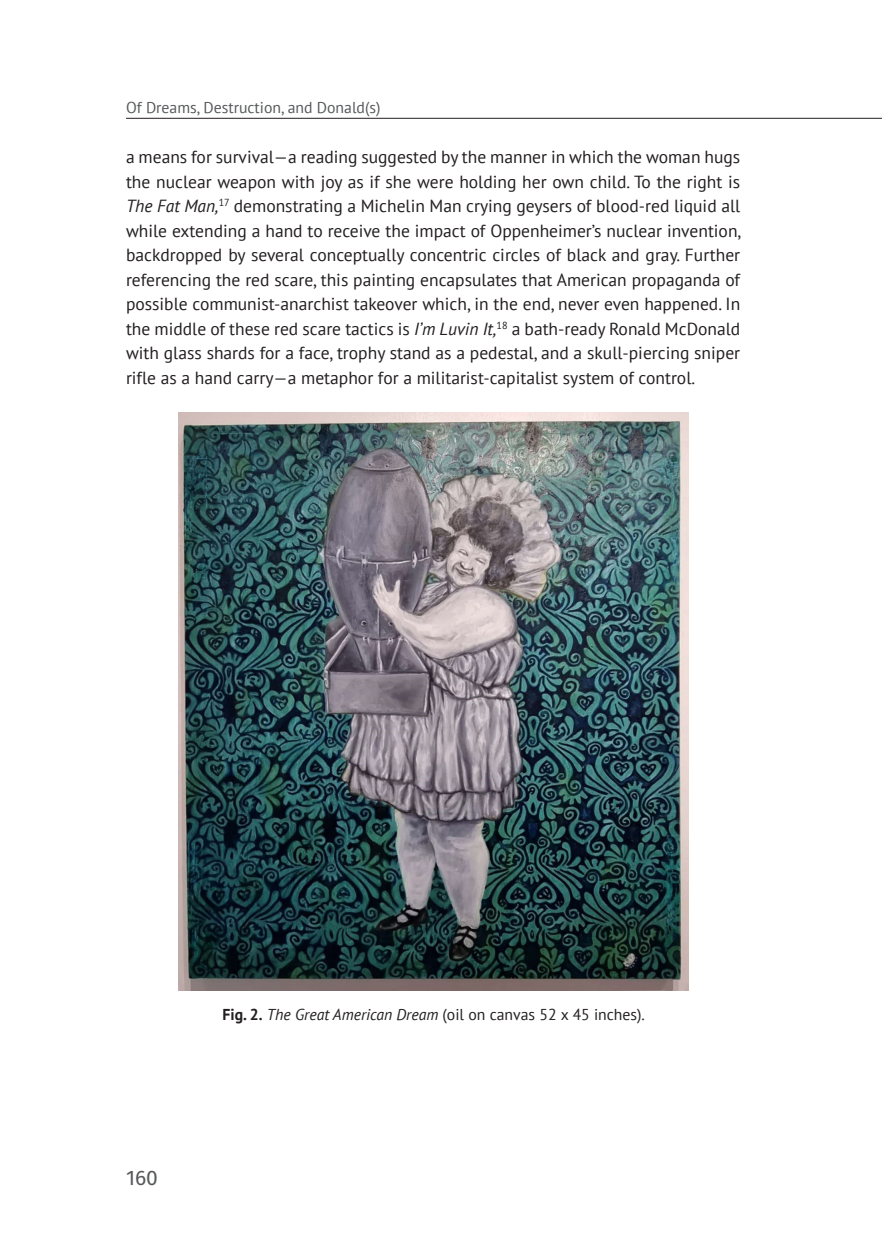
<style>
.page{position:relative;width:882px;height:1260px;background:#fff}
.page>*{position:absolute;margin:0;border:0;box-sizing:border-box;transform-origin:0 0}
.t1{font:21px "Fira Sans";color:#57585a}
.body_text{font:17.5px/24.5px "PT Sans";color:#231f20;text-align:justify}
.t2{font:15.75px "PT Sans";color:#231f20}
.t3{font:15.75px "PT Sans";color:#57585a}
.s1{font-style:italic}
.s2{font-weight:700}
</style>
<div class="page">
<hr style="left:126px;top:118px;width:756px;height:1px;background:#231f20">
<img style="left:178px;top:412px;width:510px;height:579px">
<p class="t3" style="left:126px;top:97px;width:256px">Of Dreams, Destruction, and Donald(s)</p>
<p class="body_text" style="left:126px;top:144px;width:617px">a means for survival—a reading suggested by the manner in which the woman hugs the nuclear weapon with joy as if she were holding her own child. To the right is <span class="s1">The Fat Man,</span><sup>17</sup> demonstrating a Michelin Man crying geysers of blood-red liquid all while extending a hand to receive the impact of Oppenheimer’s nuclear invention, backdropped by several conceptually concentric circles of black and gray. Further referencing the red scare, this painting encapsulates that American propaganda of possible communist-anarchist takeover which, in the end, never even happened. In the middle of these red scare tactics is <span class="s1">I’m Luvin It,</span><sup>18</sup> a bath-ready Ronald McDonald with glass shards for a face, trophy stand as a pedestal, and a skull-piercing sniper rifle as a hand carry—a metaphor for a militarist-capitalist system of control.</p>
<p class="t1" style="left:126px;top:1162px;width:34px">160</p>
<p class="t2" style="left:222px;top:1004px;width:424px"><span class="s2">Fig. 2.</span> <span class="s1">The Great American Dream</span> (oil on canvas 52 x 45 inches).</p>
</div>
